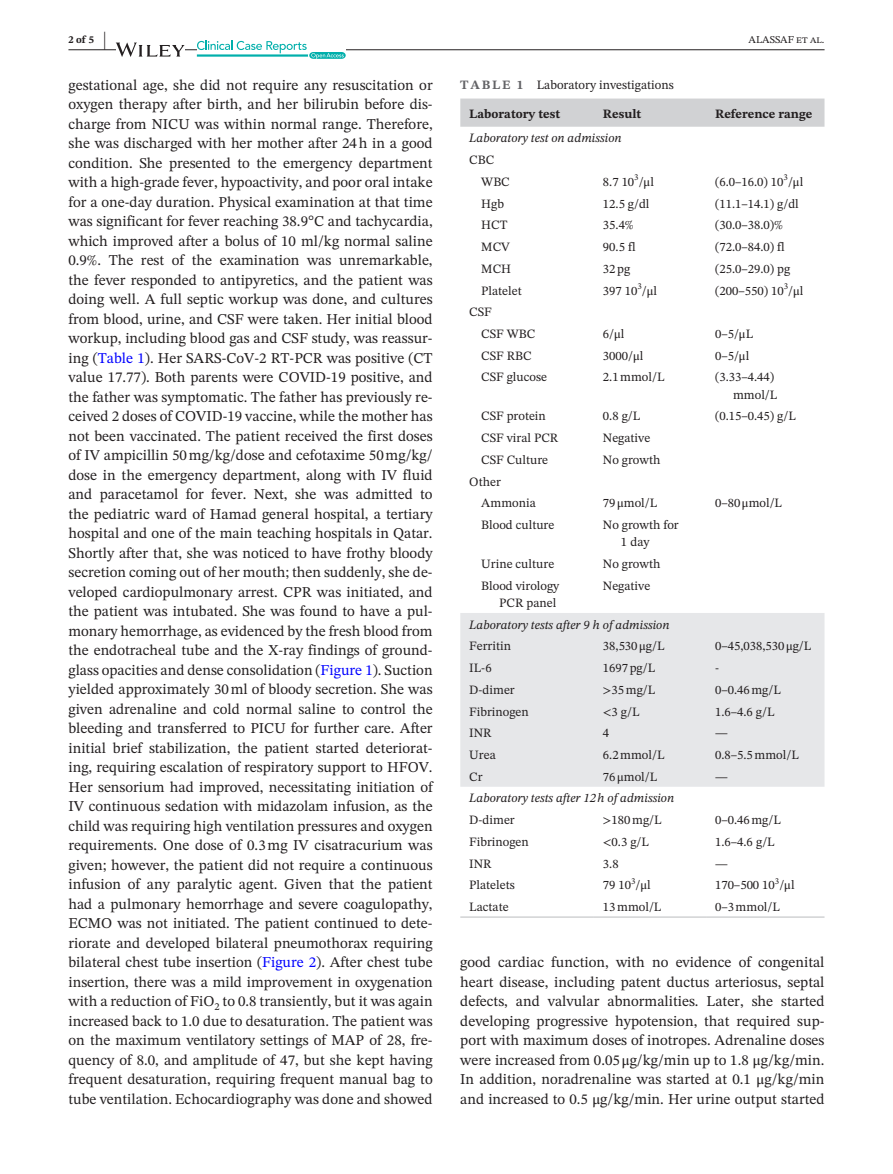
<style>
.page{position:relative;width:893px;height:1174px;background:#fff}
.page>*{position:absolute;margin:0;border:0;box-sizing:border-box;transform-origin:0 0}
.t1{font:15px/19.5px "STIX Two Text";color:#231f20;text-align:justify}
.t2{font:12.75px/21.8px "STIX Two Text";color:#231f20}
.t3{font:italic 12.75px "STIX Two Text";color:#231f20}
.t4{font:700 12.75px "STIX Two Text";color:#231f20}
.t5{font:10.5px "STIX Two Text";color:#231f20}
.t6{font:700 10.5px "STIX Two Text";color:#231f20}
.t7{font:8.85px "STIX Two Text";color:#231f20}
.s1{font-size:21px}
.s2{color:#00f}
.s3{font-weight:700;color:#636366}
.s4{font-family:"STIX"}
</style>
<div class="page">
<hr style="left:68px;top:49px;width:756px;height:1px;background:#231f20">
<svg style="left:116px;top:43px;width:69px;height:14px"></svg>
<svg style="left:197px;top:41px;width:149px;height:18px"></svg>
<div style="left:460px;top:99px;width:364px;height:28px;background:#d1d2d4"></div>
<div style="left:460px;top:613px;width:364px;height:173px;background:#e6e7e9"></div>
<hr style="left:460px;top:916px;width:134px;height:2px;background:#d1d2d4">
<hr style="left:594px;top:916px;width:112px;height:2px;background:#d1d2d4">
<hr style="left:706px;top:916px;width:118px;height:2px;background:#d1d2d4">
<p class="t6" style="left:68px;top:32px;width:39px">2 of 5 <span class="s1">|</span></p>
<p class="t5" style="left:748px;top:32px;width:77px">ALASSAF et al.</p>
<p class="t1" style="left:68px;top:75px;width:366px">gestational age, she did not require any resuscitation or oxygen therapy after birth, and her bilirubin before dis&shy;charge from NICU was within normal range. Therefore, she was discharged with her mother after 24h in a good condition. She presented to the emergency department with a high-grade fever, hypoactivity, and poor oral intake for a one-day duration. Physical examination at that time was significant for fever reaching 38.9°C and tachycardia, which improved after a bolus of 10 ml/kg normal saline 0.9%. The rest of the examination was unremarkable, the fever responded to antipyretics, and the patient was doing well. A full septic workup was done, and cultures from blood, urine, and CSF were taken. Her initial blood workup, including blood gas and CSF study, was reassur&shy;ing (<span class="s2">Table 1</span>). Her SARS-CoV-2 RT-PCR was positive (CT value 17.77). Both parents were COVID-19 positive, and the father was symptomatic. The father has previously re&shy;ceived 2 doses of COVID-19 vaccine, while the mother has not been vaccinated. The patient received the first doses of IV ampicillin 50mg/kg/dose and cefotaxime 50mg/kg/ dose in the emergency department, along with IV fluid and paracetamol for fever. Next, she was admitted to the pediatric ward of Hamad general hospital, a tertiary hospital and one of the main teaching hospitals in Qatar.<br>Shortly after that, she was noticed to have frothy bloody secretion coming out of her mouth; then suddenly, she de&shy;veloped cardiopulmonary arrest. CPR was initiated, and the patient was intubated. She was found to have a pul&shy;monary hemorrhage, as evidenced by the fresh blood from the endotracheal tube and the X-ray findings of ground&shy;glass opacities and dense consolidation (<span class="s2">Figure 1</span>). Suction yielded approximately 30ml of bloody secretion. She was given adrenaline and cold normal saline to control the bleeding and transferred to PICU for further care. After initial brief stabilization, the patient started deteriorat&shy;ing, requiring escalation of respiratory support to HFOV.<br>Her sensorium had improved, necessitating initiation of IV continuous sedation with midazolam infusion, as the child was requiring high ventilation pressures and oxygen requirements. One dose of 0.3mg IV cisatracurium was given; however, the patient did not require a continuous infusion of any paralytic agent. Given that the patient had a pulmonary hemorrhage and severe coagulopathy, ECMO was not initiated. The patient continued to dete&shy;riorate and developed bilateral pneumothorax requiring bilateral chest tube insertion (<span class="s2">Figure 2</span>). After chest tube insertion, there was a mild improvement in oxygenation with a reduction of FiO<sub>2</sub> to 0.8 transiently, but it was again increased back to 1.0 due to desaturation. The patient was on the maximum ventilatory settings of MAP of 28, fre&shy;quency of 8.0, and amplitude of 47, but she kept having frequent desaturation, requiring frequent manual bag to tube ventilation. Echocardiography was done and showed</p>
<p class="t2" style="left:460px;top:74px;width:215px"><span class="s3">TABLE 1</span> Laboratory investigations</p>
<p class="t4" style="left:469px;top:104px;width:92px">Laboratory test</p>
<p class="t4" style="left:603px;top:104px;width:40px">Result</p>
<p class="t4" style="left:715px;top:104px;width:99px">Reference range</p>
<p class="t3" style="left:469px;top:129px;width:154px">Laboratory test on admission</p>
<p class="t2" style="left:481px;top:149px;width:30px;text-indent:-12px">CBC<br>WBC</p>
<p class="t2" style="left:603px;top:171px;width:53px">8.7 10<sup>3</sup>/<span class="s4">μ</span>l</p>
<p class="t2" style="left:715px;top:171px;width:90px">(6.0–16.0) 10 /<span class="s4">μ</span>l</p>
<p class="t7" style="left:784px;top:171px;width:6px">3</p>
<p class="t2" style="left:481px;top:192px;width:24px">Hgb</p>
<p class="t2" style="left:603px;top:192px;width:48px">12.5 g/dl</p>
<p class="t2" style="left:715px;top:192px;width:85px">(11.1–14.1) g/dl</p>
<p class="t2" style="left:481px;top:214px;width:28px">HCT</p>
<p class="t2" style="left:603px;top:214px;width:32px">35.4%</p>
<p class="t2" style="left:715px;top:214px;width:70px">(30.0–38.0)%</p>
<p class="t2" style="left:481px;top:236px;width:30px">MCV</p>
<p class="t2" style="left:603px;top:236px;width:34px">90.5 fl</p>
<p class="t2" style="left:715px;top:236px;width:71px">(72.0–84.0) fl</p>
<p class="t2" style="left:481px;top:258px;width:31px">MCH</p>
<p class="t2" style="left:603px;top:258px;width:29px">32pg</p>
<p class="t2" style="left:715px;top:258px;width:77px">(25.0–29.0) pg</p>
<p class="t2" style="left:481px;top:279px;width:42px">Platelet</p>
<p class="t2" style="left:603px;top:279px;width:56px">397 10<sup>3</sup>/<span class="s4">μ</span>l</p>
<p class="t2" style="left:715px;top:279px;width:90px">(200–550) 10 /<span class="s4">μ</span>l</p>
<p class="t7" style="left:784px;top:279px;width:6px">3</p>
<p class="t2" style="left:481px;top:301px;width:55px;text-indent:-12px">CSF<br>CSF WBC</p>
<p class="t2" style="left:603px;top:323px;width:23px">6/<span class="s4">μ</span>l</p>
<p class="t2" style="left:715px;top:323px;width:40px">0–5/<span class="s4">μ</span>L</p>
<p class="t2" style="left:481px;top:344px;width:52px">CSF RBC</p>
<p class="t2" style="left:603px;top:344px;width:42px">3000/<span class="s4">μ</span>l</p>
<p class="t2" style="left:715px;top:344px;width:36px">0–5/<span class="s4">μ</span>l</p>
<p class="t2" style="left:481px;top:366px;width:67px">CSF glucose</p>
<p class="t2" style="left:603px;top:366px;width:63px">2.1mmol/L</p>
<p class="t2" style="left:715px;top:368px;width:64px;line-height:17.2px;text-align:right">(3.33–4.44) mmol/L</p>
<p class="t2" style="left:481px;top:405px;width:66px">CSF protein</p>
<p class="t2" style="left:603px;top:405px;width:39px">0.8 g/L</p>
<p class="t2" style="left:715px;top:405px;width:82px">(0.15–0.45) g/L</p>
<p class="t2" style="left:481px;top:427px;width:78px">CSF viral PCR</p>
<p class="t2" style="left:603px;top:427px;width:49px">Negative</p>
<p class="t2" style="left:481px;top:448px;width:68px">CSF Culture</p>
<p class="t2" style="left:603px;top:448px;width:59px">No growth</p>
<p class="t2" style="left:481px;top:470px;width:56px;text-indent:-12px">Other<br>Ammonia</p>
<p class="t2" style="left:603px;top:492px;width:56px">79<span class="s4">μ</span>mol/L</p>
<p class="t2" style="left:715px;top:492px;width:69px">0–80<span class="s4">μ</span>mol/L</p>
<p class="t2" style="left:481px;top:514px;width:75px">Blood culture</p>
<p class="t2" style="left:621px;top:516px;width:59px;line-height:17.2px;text-indent:-18px">No growth for<br>1 day</p>
<p class="t2" style="left:481px;top:553px;width:74px">Urine culture</p>
<p class="t2" style="left:603px;top:553px;width:59px">No growth</p>
<p class="t2" style="left:481px;top:577px;width:80px;line-height:17.2px;text-align:right">Blood virology<br>PCR panel</p>
<p class="t2" style="left:603px;top:574px;width:49px">Negative</p>
<p class="t3" style="left:469px;top:615px;width:202px">Laboratory tests after 9 h of admission</p>
<p class="t2" style="left:469px;top:635px;width:43px">Ferritin</p>
<p class="t2" style="left:603px;top:635px;width:63px">38,530<span class="s4">μ</span>g/L</p>
<p class="t2" style="left:715px;top:635px;width:98px">0–45,038,530<span class="s4">μ</span>g/L</p>
<p class="t2" style="left:469px;top:657px;width:24px">IL-6</p>
<p class="t2" style="left:603px;top:657px;width:54px">1697pg/L</p>
<p class="t2" style="left:715px;top:657px;width:6px">-</p>
<p class="t2" style="left:469px;top:678px;width:47px">D-dimer</p>
<p class="t2" style="left:603px;top:678px;width:54px"><span class="s4">&gt;</span>35mg/L</p>
<p class="t2" style="left:715px;top:678px;width:67px">0–0.46mg/L</p>
<p class="t2" style="left:469px;top:700px;width:61px">Fibrinogen</p>
<p class="t2" style="left:603px;top:700px;width:38px"><span class="s4">&lt;</span>3 g/L</p>
<p class="t2" style="left:715px;top:700px;width:61px">1.6–4.6 g/L</p>
<p class="t2" style="left:469px;top:722px;width:24px">INR</p>
<p class="t2" style="left:603px;top:722px;width:8px">4</p>
<p class="t2" style="left:715px;top:722px;width:14px">—</p>
<p class="t2" style="left:469px;top:744px;width:28px">Urea</p>
<p class="t2" style="left:603px;top:744px;width:63px">6.2mmol/L</p>
<p class="t2" style="left:715px;top:744px;width:85px">0.8–5.5mmol/L</p>
<p class="t2" style="left:469px;top:765px;width:15px">Cr</p>
<p class="t2" style="left:603px;top:765px;width:56px">76<span class="s4">μ</span>mol/L</p>
<p class="t2" style="left:715px;top:765px;width:14px">—</p>
<p class="t3" style="left:469px;top:789px;width:206px">Laboratory tests after 12h of admission</p>
<p class="t2" style="left:469px;top:809px;width:47px">D-dimer</p>
<p class="t2" style="left:603px;top:809px;width:60px"><span class="s4">&gt;</span>180mg/L</p>
<p class="t2" style="left:715px;top:809px;width:67px">0–0.46mg/L</p>
<p class="t2" style="left:469px;top:830px;width:61px">Fibrinogen</p>
<p class="t2" style="left:603px;top:830px;width:48px"><span class="s4">&lt;</span>0.3 g/L</p>
<p class="t2" style="left:715px;top:830px;width:61px">1.6–4.6 g/L</p>
<p class="t2" style="left:469px;top:852px;width:24px">INR</p>
<p class="t2" style="left:603px;top:852px;width:17px">3.8</p>
<p class="t2" style="left:715px;top:852px;width:14px">—</p>
<p class="t2" style="left:469px;top:874px;width:47px">Platelets</p>
<p class="t2" style="left:603px;top:874px;width:49px">79 10<sup>3</sup>/<span class="s4">μ</span>l</p>
<p class="t2" style="left:715px;top:874px;width:81px">170–500 10<sup>3</sup>/<span class="s4">μ</span>l</p>
<p class="t2" style="left:469px;top:896px;width:41px">Lactate</p>
<p class="t2" style="left:603px;top:896px;width:60px">13mmol/L</p>
<p class="t2" style="left:715px;top:896px;width:66px">0–3mmol/L</p>
<p class="t1" style="left:460px;top:952px;width:366px">good cardiac function, with no evidence of congenital heart disease, including patent ductus arteriosus, septal defects, and valvular abnormalities. Later, she started developing progressive hypotension, that required sup&shy;port with maximum doses of inotropes. Adrenaline doses were increased from 0.05<span class="s4">μ</span>g/kg/min up to 1.8 <span class="s4">μ</span>g/kg/min.<br>In addition, noradrenaline was started at 0.1 <span class="s4">μ</span>g/kg/min and increased to 0.5 <span class="s4">μ</span>g/kg/min. Her urine output started</p>
</div>
